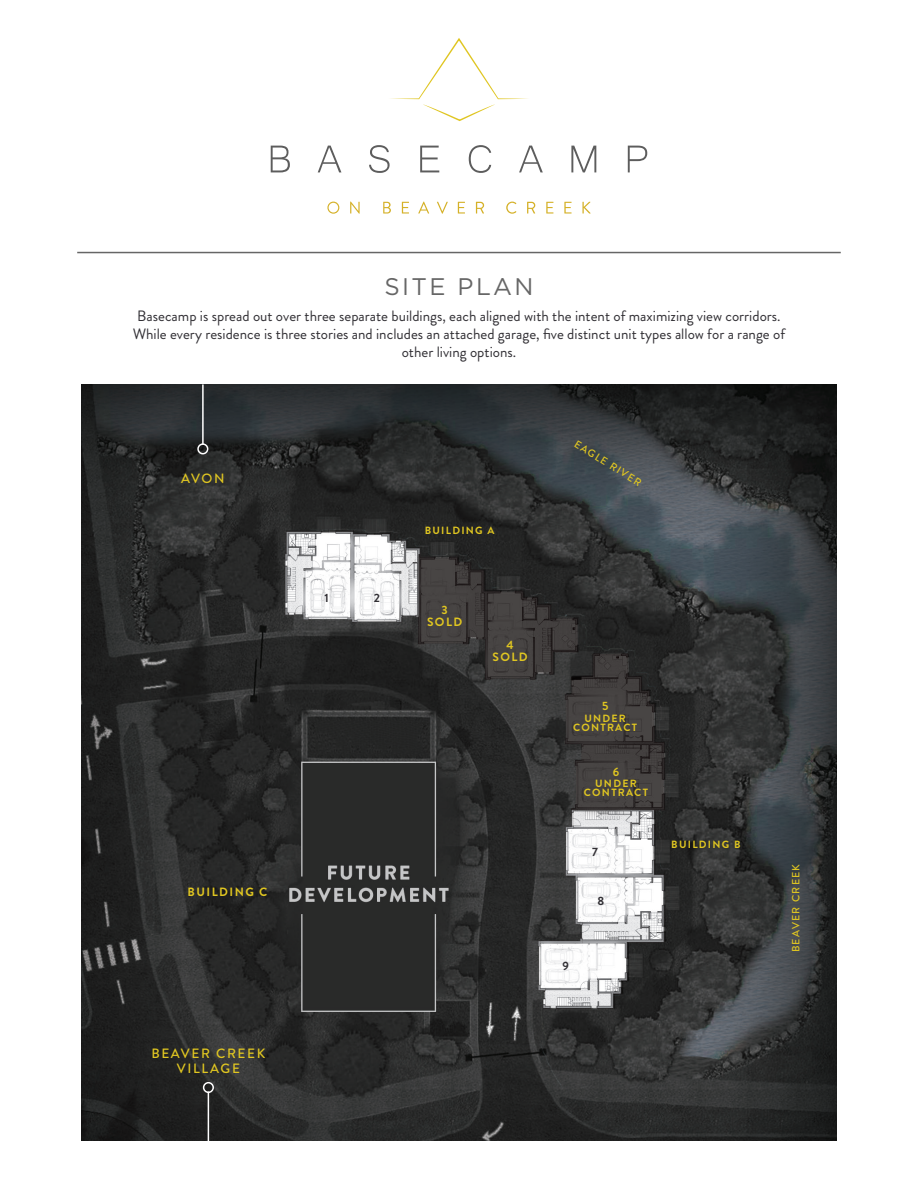
<style>
.page{position:relative;width:918px;height:1188px;background:#fff}
.page>*{position:absolute;margin:0;border:0;box-sizing:border-box;transform-origin:0 0}
.t1{font:24px "Gotham";letter-spacing:.1em;color:#666}
.HEADINGS{font:15px/18px "Brandon Grotesque";color:#312f34;text-align:center}
.HEADINGS-2{font:500 13.5px "Brandon Grotesque";letter-spacing:.12em;color:#e0c621}
.HEADINGS-3{font:700 12px "Brandon Grotesque";letter-spacing:.12em;color:#e0c621}
.HEADINGS-4{font:700 12px "Brandon Grotesque";color:#312f34}
.HEADINGS-5{font:700 10.5px "Brandon Grotesque";letter-spacing:.12em;color:#e0c621}
.HEADINGS-6{font:500 10.5px "Brandon Grotesque";letter-spacing:.12em;color:#e0c621}
</style>
<div class="page">
<svg style="left:327px;top:202px;width:12px;height:12px"></svg>
<svg style="left:350px;top:202px;width:10px;height:12px"></svg>
<svg style="left:383px;top:202px;width:8px;height:12px"></svg>
<svg style="left:402px;top:202px;width:7px;height:12px"></svg>
<svg style="left:418px;top:202px;width:11px;height:12px"></svg>
<svg style="left:437px;top:202px;width:11px;height:12px"></svg>
<svg style="left:458px;top:202px;width:7px;height:12px"></svg>
<svg style="left:476px;top:202px;width:8px;height:12px"></svg>
<svg style="left:506px;top:202px;width:10px;height:12px"></svg>
<svg style="left:527px;top:202px;width:8px;height:12px"></svg>
<svg style="left:546px;top:202px;width:7px;height:12px"></svg>
<svg style="left:564px;top:202px;width:8px;height:12px"></svg>
<svg style="left:582px;top:202px;width:9px;height:12px"></svg>
<svg style="left:271px;top:146px;width:19px;height:26px"></svg>
<svg style="left:318px;top:146px;width:23px;height:26px"></svg>
<svg style="left:369px;top:145px;width:21px;height:28px"></svg>
<svg style="left:420px;top:146px;width:19px;height:26px"></svg>
<svg style="left:469px;top:145px;width:22px;height:28px"></svg>
<svg style="left:519px;top:146px;width:24px;height:26px"></svg>
<svg style="left:571px;top:146px;width:25px;height:26px"></svg>
<svg style="left:628px;top:146px;width:19px;height:26px"></svg>
<svg style="left:390px;top:38px;width:138px;height:83px"></svg>
<hr style="left:77px;top:252px;width:764px;height:1px;background:#666">
<img style="left:81px;top:384px;width:756px;height:756px">
<hr style="left:202px;top:384px;width:2px;height:61px;background:#fff">
<div style="left:197px;top:443px;width:11px;height:11px;border:2px solid #fff;border-radius:50%"></div>
<hr style="left:208px;top:1092px;width:1px;height:60px;background:#fff">
<div style="left:203px;top:1082px;width:11px;height:11px;border:2px solid #fff;border-radius:50%"></div>
<p class="t1" style="left:384px;top:272px;width:151px">SITE PLAN</p>
<p class="HEADINGS" style="left:133px;top:307px;width:654px">Basecamp is spread out over three separate buildings, each aligned with the intent of maximizing view corridors.<br>While every residence is three stories and includes an attached garage, five distinct unit types allow for a range of other living options.</p>
<p class="HEADINGS-2" style="left:181px;top:469px;width:45px">AVON</p>
<p class="HEADINGS-3" style="left:188px;top:884px;width:81px">BUILDING C</p>
<p class="HEADINGS-2" style="left:151px;top:1044px;width:115px">BEAVER CREEK</p>
<p class="HEADINGS-2" style="left:177px;top:1059px;width:65px">VILLAGE</p>
<p class="HEADINGS-4" style="left:325px;top:590px;width:6px">1</p>
<p class="HEADINGS-4" style="left:374px;top:590px;width:8px">2</p>
<p class="HEADINGS-5" style="left:425px;top:523px;width:71px">BUILDING A</p>
<p class="HEADINGS-3" style="left:442px;top:602px;width:8px">3</p>
<p class="HEADINGS-3" style="left:427px;top:614px;width:37px">SOLD</p>
<p class="HEADINGS-3" style="left:507px;top:637px;width:9px">4</p>
<p class="HEADINGS-3" style="left:492px;top:649px;width:37px">SOLD</p>
<p class="HEADINGS-6" style="left:579px;top:436px;width:79px;rotate:32deg">EAGLE RIVER</p>
<p class="HEADINGS-3" style="left:602px;top:698px;width:8px">5</p>
<p class="HEADINGS-5" style="left:584px;top:711px;width:43px">UNDER</p>
<p class="HEADINGS-5" style="left:573px;top:720px;width:66px">CONTRACT</p>
<p class="HEADINGS-3" style="left:613px;top:763px;width:8px">6</p>
<p class="HEADINGS-5" style="left:595px;top:776px;width:43px">UNDER</p>
<p class="HEADINGS-5" style="left:584px;top:785px;width:66px">CONTRACT</p>
<p class="HEADINGS-4" style="left:592px;top:844px;width:7px">7</p>
<p class="HEADINGS-4" style="left:562px;top:958px;width:8px">9</p>
<p class="HEADINGS-4" style="left:597px;top:892px;width:8px">8</p>
<p class="HEADINGS-5" style="left:671px;top:837px;width:71px">BUILDING B</p>
<p class="HEADINGS-6" style="left:789px;top:952px;width:90px;rotate:-90deg">BEAVER CREEK</p>
</div>
